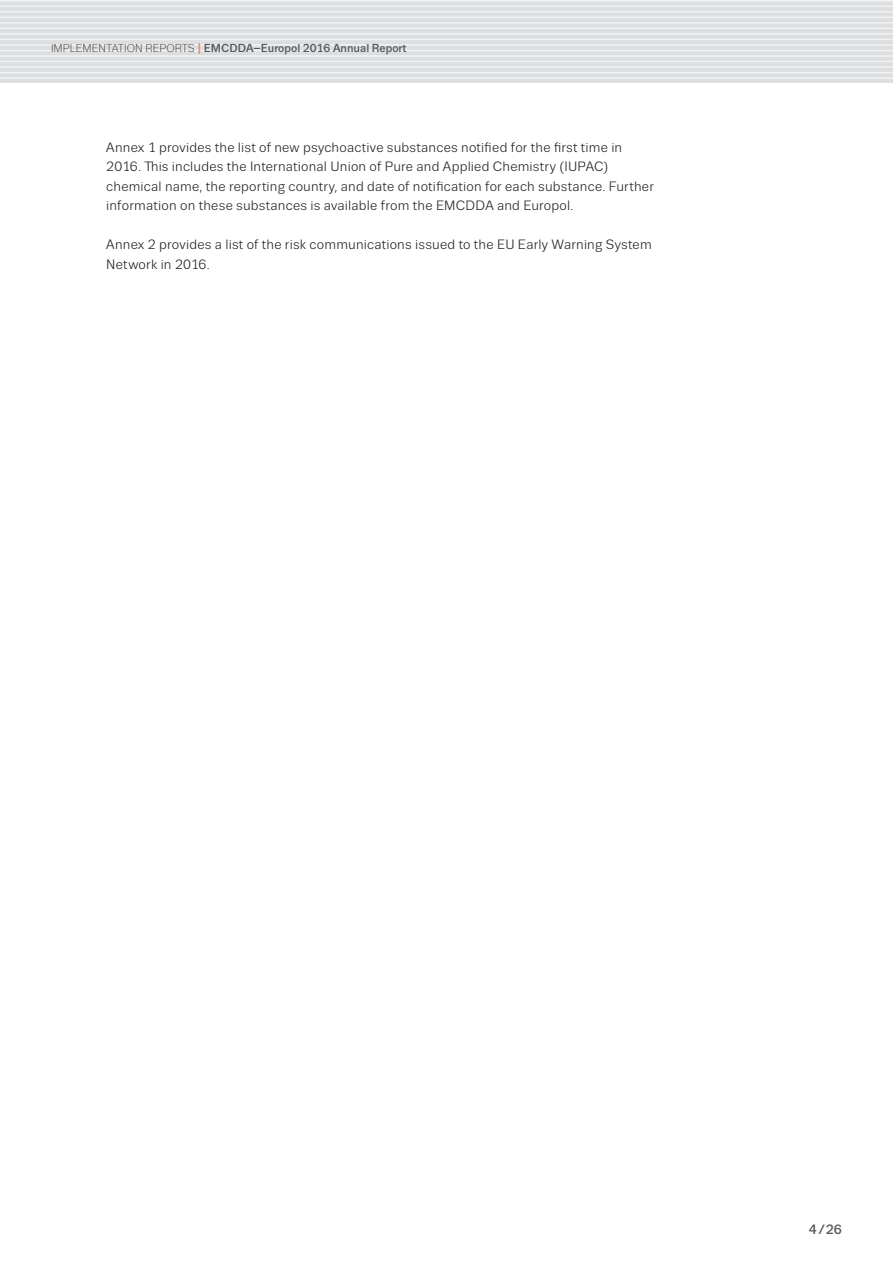
<style>
.page{position:relative;width:893px;height:1263px;background:#fff}
.page>*{position:absolute;margin:0;border:0;box-sizing:border-box;transform-origin:0 0}
.TEXT_Regular_9_13{font:13.5px/19.5px "Trivia Sans";letter-spacing:.015em;color:#231f20}
.t1{font:500 13.5px "Trivia Sans";color:#57585a}
.t2{font:500 11.55px "Trivia Sans";color:#57585a}
.s1{font-weight:300;font-size:11.25px;color:#231f20}
.s2{font-size:15.6px;color:#f48465}
</style>
<div class="page">
<div style="left:0;top:0;width:893px;height:83px;background:#dddee0"></div>
<hr style="left:0;top:0;width:893px;height:2px;background:#f2f3f4">
<hr style="left:0;top:6px;width:893px;height:1px;background:#f2f3f4">
<hr style="left:0;top:11px;width:893px;height:2px;background:#f2f3f4">
<hr style="left:0;top:17px;width:893px;height:1px;background:#f2f3f4">
<hr style="left:0;top:22px;width:893px;height:2px;background:#f2f3f4">
<hr style="left:0;top:28px;width:893px;height:1px;background:#f2f3f4">
<hr style="left:0;top:33px;width:893px;height:2px;background:#f2f3f4">
<hr style="left:0;top:39px;width:893px;height:1px;background:#f2f3f4">
<hr style="left:0;top:44px;width:893px;height:2px;background:#f2f3f4">
<hr style="left:0;top:50px;width:893px;height:1px;background:#f2f3f4">
<hr style="left:0;top:55px;width:893px;height:2px;background:#f2f3f4">
<hr style="left:0;top:61px;width:893px;height:1px;background:#f2f3f4">
<hr style="left:0;top:66px;width:893px;height:2px;background:#f2f3f4">
<hr style="left:0;top:72px;width:893px;height:1px;background:#f2f3f4">
<hr style="left:0;top:77px;width:893px;height:2px;background:#f2f3f4">
<p class="t2" style="left:51px;top:42px;width:357px"><span class="s1">IMPLEMENTATION REPORTS</span> <span class="s2">I</span> EMCDDA–Europol 2016 Annual Report</p>
<p class="TEXT_Regular_9_13" style="left:106px;top:137px;width:549px">Annex 1 provides the list of new psychoactive substances notified for the first time in 2016. This includes the International Union of Pure and Applied Chemistry (IUPAC) chemical name, the reporting country, and date of notification for each substance. Further information on these substances is available from the EMCDDA and Europol.</p>
<p class="TEXT_Regular_9_13" style="left:106px;top:235px;width:547px">Annex 2 provides a list of the risk communications issued to the EU Early Warning System<br>Network in 2016.</p>
<p class="t1" style="left:809px;top:1222px;width:35px">4/26</p>
</div>
